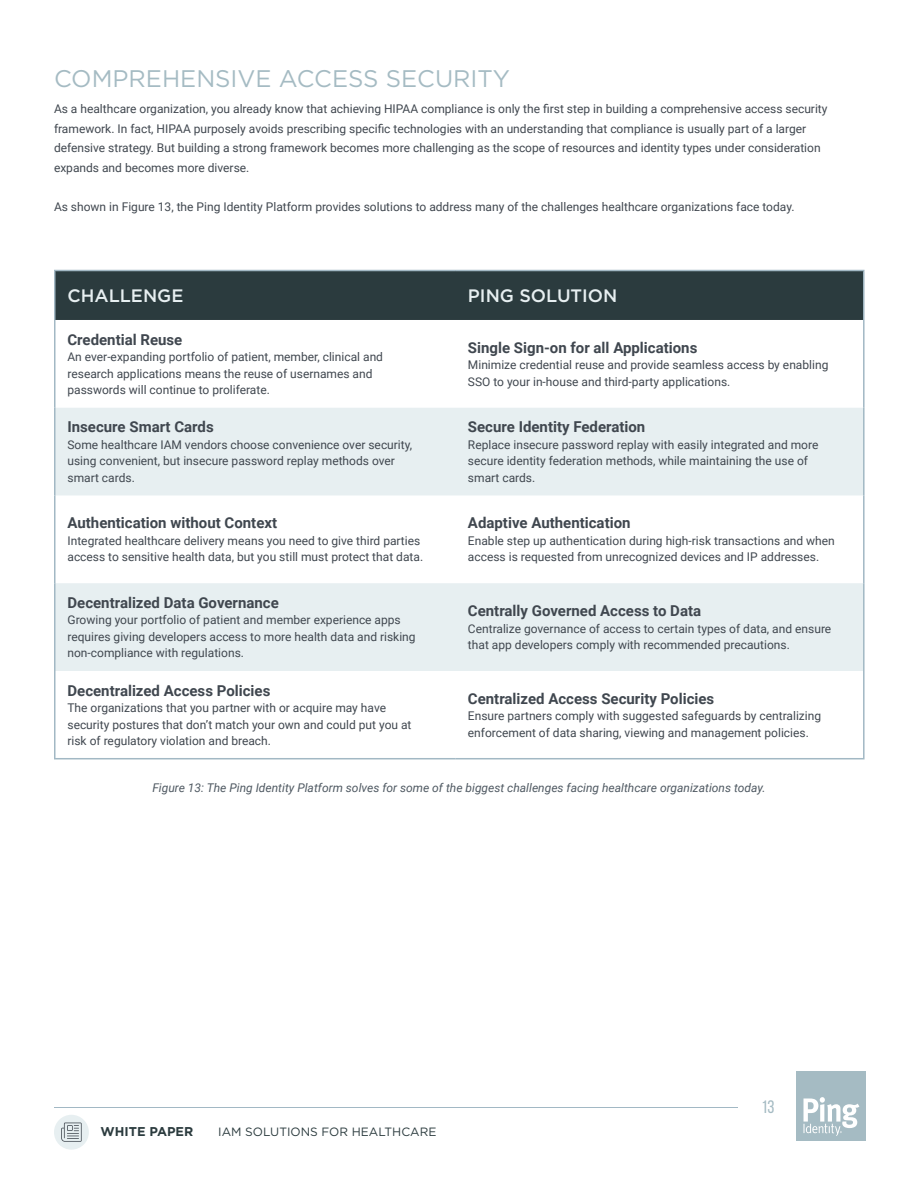
<style>
.page{position:relative;width:918px;height:1188px;background:#fff}
.page>*{position:absolute;margin:0;border:0;box-sizing:border-box;transform-origin:0 0}
.t1{font:24px "Gotham";color:#a5bbc3}
.t2{font:500 18px "Gotham";color:#e7eff1}
.t3{font:18px "Bebas Neue";color:#a5bbc3}
.t4{font:700 15px "Roboto";color:#40474f}
.t5{font:700 12.75px "Gotham";color:#2b3b3e}
.t6{font:12px/16.5px "Roboto";color:#40474f}
.t7{font:italic 12px "Roboto";color:#4f5962}
.t8{font:12px "Gotham";color:#2b3b3e}
</style>
<div class="page">
<div style="left:54px;top:1115px;width:35px;height:35px;background:#e7eff1;border-radius:50%"></div>
<hr style="left:54px;top:1107px;width:684px;height:1px;background:#a2b8c4">
<div style="left:796px;top:1071px;width:69px;height:70px;background:#a5bbc3"></div>
<svg style="left:803px;top:1097px;width:56px;height:39px"></svg>
<svg style="left:61px;top:1123px;width:21px;height:19px"></svg>
<div style="left:56px;top:271px;width:807px;height:49px;background:#2b3b3e"></div>
<svg style="left:56px;top:408px;width:807px;height:263px;fill:#e7eff1"></svg>
<hr style="left:54px;top:270px;width:401px;height:1px;background:#a2b8c4">
<hr style="left:54px;top:271px;width:2px;height:49px;background:#a2b8c4">
<hr style="left:455px;top:270px;width:410px;height:1px;background:#a2b8c4">
<hr style="left:863px;top:271px;width:2px;height:49px;background:#a2b8c4">
<hr style="left:54px;top:320px;width:2px;height:88px;background:#a2b8c4">
<hr style="left:863px;top:320px;width:2px;height:88px;background:#a2b8c4">
<hr style="left:54px;top:408px;width:2px;height:87px;background:#a2b8c4">
<hr style="left:863px;top:408px;width:2px;height:87px;background:#a2b8c4">
<hr style="left:54px;top:495px;width:2px;height:88px;background:#a2b8c4">
<hr style="left:863px;top:495px;width:2px;height:88px;background:#a2b8c4">
<hr style="left:54px;top:583px;width:2px;height:88px;background:#a2b8c4">
<hr style="left:863px;top:583px;width:2px;height:88px;background:#a2b8c4">
<hr style="left:54px;top:671px;width:2px;height:87px;background:#a2b8c4">
<hr style="left:863px;top:671px;width:2px;height:87px;background:#a2b8c4">
<hr style="left:54px;top:758px;width:401px;height:1px;background:#a2b8c4">
<hr style="left:455px;top:758px;width:410px;height:1px;background:#a2b8c4">
<h1 class="t1" style="left:54px;top:63px;width:458px">COMPREHENSIVE ACCESS SECURITY</h1>
<p class="t6" style="left:54px;top:99px;width:775px;line-height:19.5px">As a healthcare organization, you already know that achieving HIPAA compliance is only the first step in building a comprehensive access security framework. In fact, HIPAA purposely avoids prescribing specific technologies with an understanding that compliance is usually part of a larger defensive strategy. But building a strong framework becomes more challenging as the scope of resources and identity types under consideration expands and becomes more diverse.</p>
<p class="t6" style="left:54px;top:198px;width:742px">As shown in Figure 13, the Ping Identity Platform provides solutions to address many of the challenges healthcare organizations face today.</p>
<h2 class="t2" style="left:68px;top:284px;width:117px">CHALLENGE</h2>
<h2 class="t2" style="left:468px;top:284px;width:151px">PING SOLUTION</h2>
<p class="t4" style="left:68px;top:329px;width:116px">Credential Reuse</p>
<p class="t6" style="left:68px;top:348px;width:317px">An ever-expanding portfolio of patient, member, clinical and research applications means the reuse of usernames and passwords will continue to proliferate.</p>
<p class="t4" style="left:468px;top:337px;width:231px">Single Sign-on for all Applications</p>
<p class="t6" style="left:468px;top:357px;width:362px">Minimize credential reuse and provide seamless access by enabling<br>SSO to your in-house and third-party applications.</p>
<p class="t4" style="left:68px;top:417px;width:148px">Insecure Smart Cards</p>
<p class="t6" style="left:68px;top:436px;width:346px">Some healthcare IAM vendors choose convenience over security, using convenient, but insecure password replay methods over smart cards.</p>
<p class="t4" style="left:68px;top:513px;width:211px">Authentication without Context</p>
<p class="t6" style="left:68px;top:532px;width:357px">Integrated healthcare delivery means you need to give third parties access to sensitive health data, but you still must protect that data.</p>
<p class="t4" style="left:68px;top:592px;width:213px">Decentralized Data Governance</p>
<p class="t6" style="left:68px;top:612px;width:350px">Growing your portfolio of patient and member experience apps requires giving developers access to more health data and risking non-compliance with regulations.</p>
<p class="t4" style="left:68px;top:680px;width:204px">Decentralized Access Policies</p>
<p class="t6" style="left:68px;top:699px;width:346px">The organizations that you partner with or acquire may have security postures that don’t match your own and could put you at risk of regulatory violation and breach.</p>
<p class="t4" style="left:468px;top:417px;width:179px">Secure Identity Federation</p>
<p class="t6" style="left:468px;top:436px;width:352px">Replace insecure password replay with easily integrated and more secure identity federation methods, while maintaining the use of smart cards.</p>
<p class="t4" style="left:468px;top:513px;width:164px">Adaptive Authentication</p>
<p class="t6" style="left:468px;top:532px;width:368px">Enable step up authentication during high-risk transactions and when access is requested from unrecognized devices and IP addresses.</p>
<p class="t4" style="left:468px;top:600px;width:235px">Centrally Governed Access to Data</p>
<p class="t6" style="left:468px;top:620px;width:365px">Centralize governance of access to certain types of data, and ensure that app developers comply with recommended precautions.</p>
<p class="t4" style="left:468px;top:688px;width:248px">Centralized Access Security Policies</p>
<p class="t6" style="left:468px;top:708px;width:355px">Ensure partners comply with suggested safeguards by centralizing enforcement of data sharing, viewing and management policies.</p>
<p class="t7" style="left:153px;top:779px;width:614px">Figure 13: The Ping Identity Platform solves for some of the biggest challenges facing healthcare organizations today.</p>
<p class="t5" style="left:100px;top:1123px;width:94px">WHITE PAPER</p>
<p class="t8" style="left:218px;top:1124px;width:220px">IAM SOLUTIONS FOR HEALTHCARE</p>
<h2 class="t3" style="left:762px;top:1097px;width:15px">13</h2>
</div>
